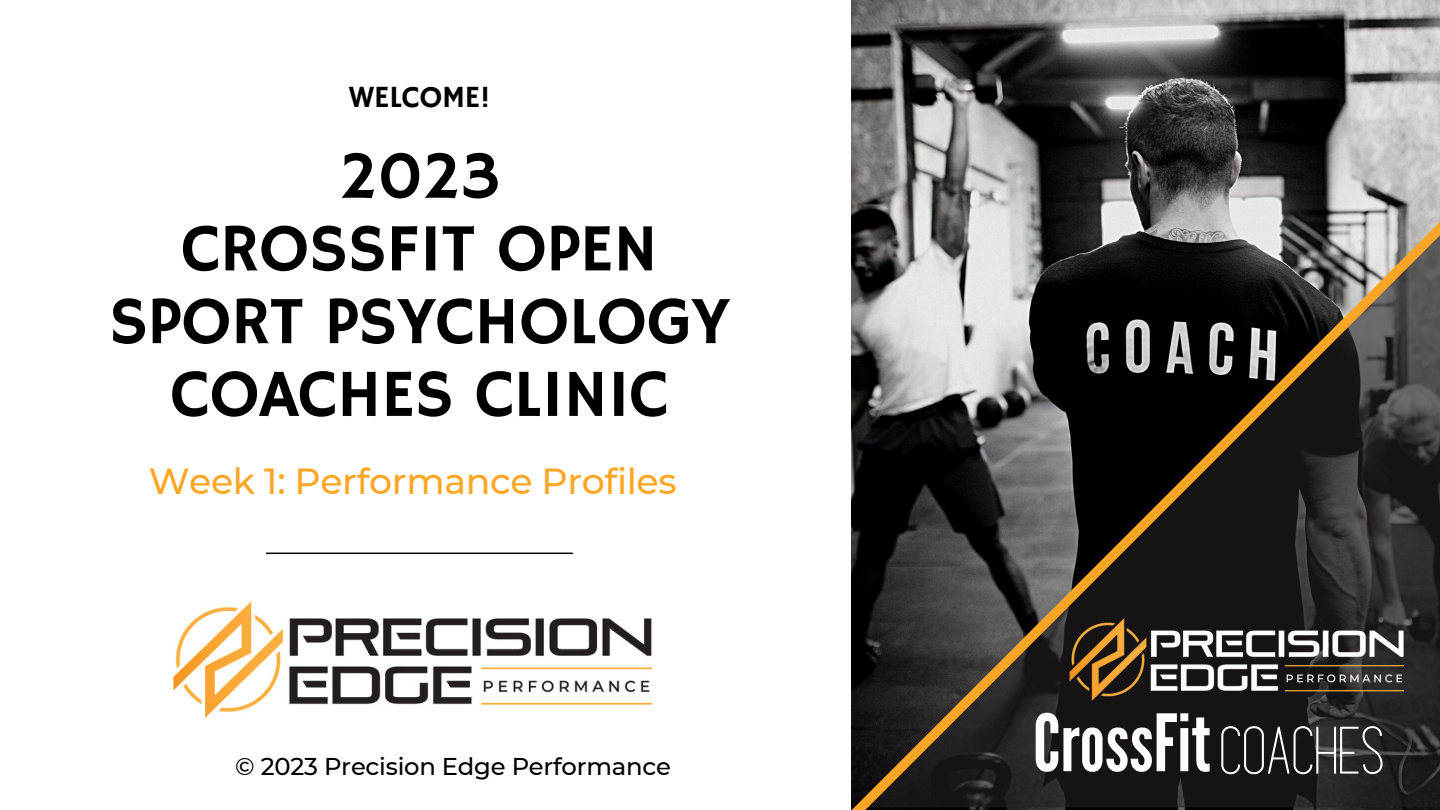
<style>
.page{position:relative;width:1440px;height:810px;background:#fff}
.page>*{position:absolute;margin:0;border:0;box-sizing:border-box;transform-origin:0 0}
.t1{font:78.8px "League Gothic";color:#fff}
.t2{font:67.7px/72.8px "Hammersmith One";letter-spacing:-.01em;color:#000;text-align:center}
.t3{font:500 36.3px "Montserrat";letter-spacing:-.01em;color:#ffa626}
.t4{font:30.7px "Hammersmith One";letter-spacing:-.01em;color:#000}
.t5{font:500 24.3px "Montserrat";letter-spacing:-.01em;color:#000}
.s1{font-family:"Athens";font-weight:700;font-size:53.6px}
</style>
<div class="page">
<hr style="left:266px;top:553px;width:306px;height:1px;background:#000">
<img style="left:852px;top:0;width:588px;height:197px">
<img style="left:174px;top:601px;width:478px;height:117px">
<svg style="left:851px;top:197px;width:589px;height:613px;background:#403d3a"></svg>
<img style="left:1067px;top:613px;width:337px;height:93px">
<p class="t4" style="left:349px;top:79px;width:143px">WELCOME!</p>
<p class="t2" style="left:109px;top:143px;width:623px">2023<br>CROSSFIT OPEN<br>SPORT PSYCHOLOGY<br>COACHES CLINIC</p>
<p class="t3" style="left:149px;top:455px;width:529px">Week 1: Performance Profiles</p>
<p class="t5" style="left:235px;top:750px;width:437px">© 2023 Precision Edge Performance</p>
<p class="t1" style="left:1033px;top:696px;width:355px">CrossFit <span class="s1">COACHES</span></p>
</div>
